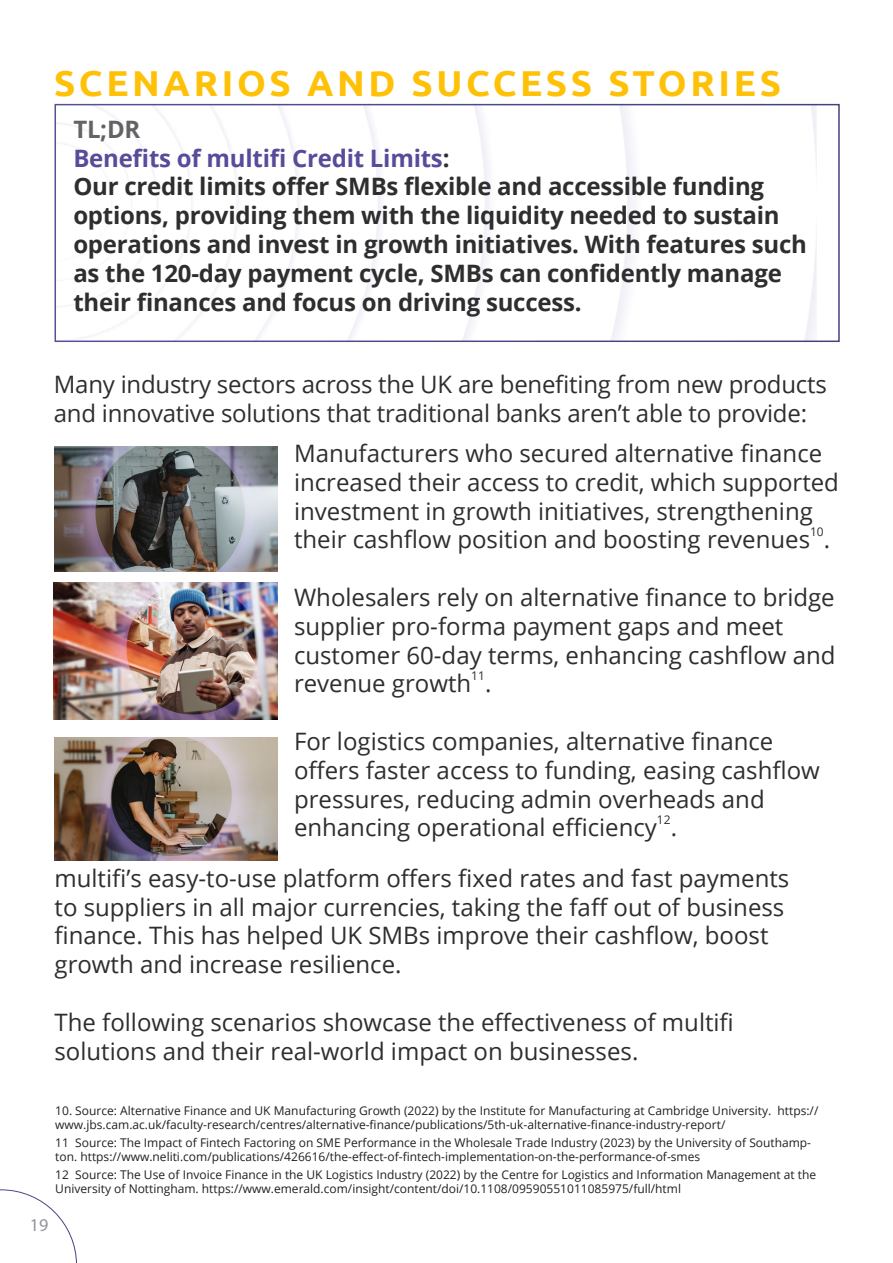
<style>
.page{position:relative;width:893px;height:1263px;background:#fff}
.page>*{position:absolute;margin:0;border:0;box-sizing:border-box;transform-origin:0 0}
.t1{font:700 36px "Ubuntu";letter-spacing:.1em;color:#ffc107}
.t2{font:24px/28.8px "Open Sans";color:#2e2e2e}
.t3{font:700 24px/28.8px "Open Sans";letter-spacing:-.01em;color:#2e2e2e}
.t4{font:700 24px "Open Sans";letter-spacing:-.01em;color:#5a4b9a}
.t5{font:700 24px "Open Sans";color:#636366}
.t6{font:18px "Myriad Pro";color:#939598}
.t7{font:12px/14.4px "Open Sans";color:#231f20}
.t8{font:12px "Open Sans";color:#2e2e2e}
.s1{color:#2e2e2e}
</style>
<div class="page">
<svg style="left:0;top:1190px;width:77px;height:73px"></svg>
<div style="left:55px;top:104px;width:785px;height:238px;border:2px solid #fff"></div>
<img style="left:54px;top:447px;width:223px;height:125px">
<img style="left:54px;top:737px;width:223px;height:124px">
<img style="left:54px;top:583px;width:223px;height:137px">
<p class="t1" style="left:54px;top:61px;width:728px">SCENARIOS AND SUCCESS STORIES</p>
<p class="t5" style="left:73px;top:112px;width:69px">TL;DR</p>
<p class="t4" style="left:73px;top:141px;width:378px">Benefits of multifi Credit Limits<span class="s1">:</span></p>
<p class="t3" style="left:73px;top:172px;width:735px">Our credit limits offer SMBs flexible and accessible funding options, providing them with the liquidity needed to sustain operations and invest in growth initiatives. With features such as the 120-day payment cycle, SMBs can confidently manage their finances and focus on driving success.</p>
<p class="t2" style="left:54px;top:370px;width:774px">Many industry sectors across the UK are benefiting from new products and innovative solutions that traditional banks aren’t able to provide:</p>
<p class="t2" style="left:294px;top:438px;width:546px">Manufacturers who secured alternative finance increased their access to credit, which supported investment in growth initiatives, strengthening their cashflow position and boosting revenues</p>
<p class="t8" style="left:810px;top:524px;width:15px">10</p>
<p class="t2" style="left:824px;top:525px;width:8px">.</p>
<p class="t2" style="left:294px;top:582px;width:543px">Wholesalers rely on alternative finance to bridge supplier pro-forma payment gaps and meet customer 60-day terms, enhancing cashflow and revenue growth</p>
<p class="t8" style="left:471px;top:668px;width:15px">11</p>
<p class="t2" style="left:485px;top:669px;width:8px">.</p>
<p class="t2" style="left:294px;top:726px;width:527px">For logistics companies, alternative finance offers faster access to funding, easing cashflow pressures, reducing admin overheads and enhancing operational efficiency</p>
<p class="t8" style="left:657px;top:812px;width:15px">12</p>
<p class="t2" style="left:671px;top:813px;width:8px">.</p>
<p class="t2" style="left:55px;top:863px;width:736px">multifi’s easy-to-use platform offers fixed rates and fast payments to suppliers in all major currencies, taking the faff out of business finance. This has helped UK SMBs improve their cashflow, boost growth and increase resilience.</p>
<p class="t2" style="left:55px;top:1007px;width:681px">The following scenarios showcase the effectiveness of multifi solutions and their real-world impact on businesses.</p>
<p class="t7" style="left:55px;top:1103px;width:765px">10. Source: Alternative Finance and UK Manufacturing Growth (2022) by the Institute for Manufacturing at Cambridge University. https:// www.jbs.cam.ac.uk/faculty-research/centres/alternative-finance/publications/5th-uk-alternative-finance-industry-report/</p>
<p class="t7" style="left:55px;top:1135px;width:757px">11 Source: The Impact of Fintech Factoring on SME Performance in the Wholesale Trade Industry (2023) by the University of Southamp&shy;ton. https://www.neliti.com/publications/426616/the-effect-of-fintech-implementation-on-the-performance-of-smes</p>
<p class="t7" style="left:55px;top:1167px;width:762px">12 Source: The Use of Invoice Finance in the UK Logistics Industry (2022) by the Centre for Logistics and Information Management at the<br>University of Nottingham. https://www.emerald.com/insight/content/doi/10.1108/09590551011085975/full/html</p>
<p class="t6" style="left:30px;top:1214px;width:20px">19</p>
</div>
